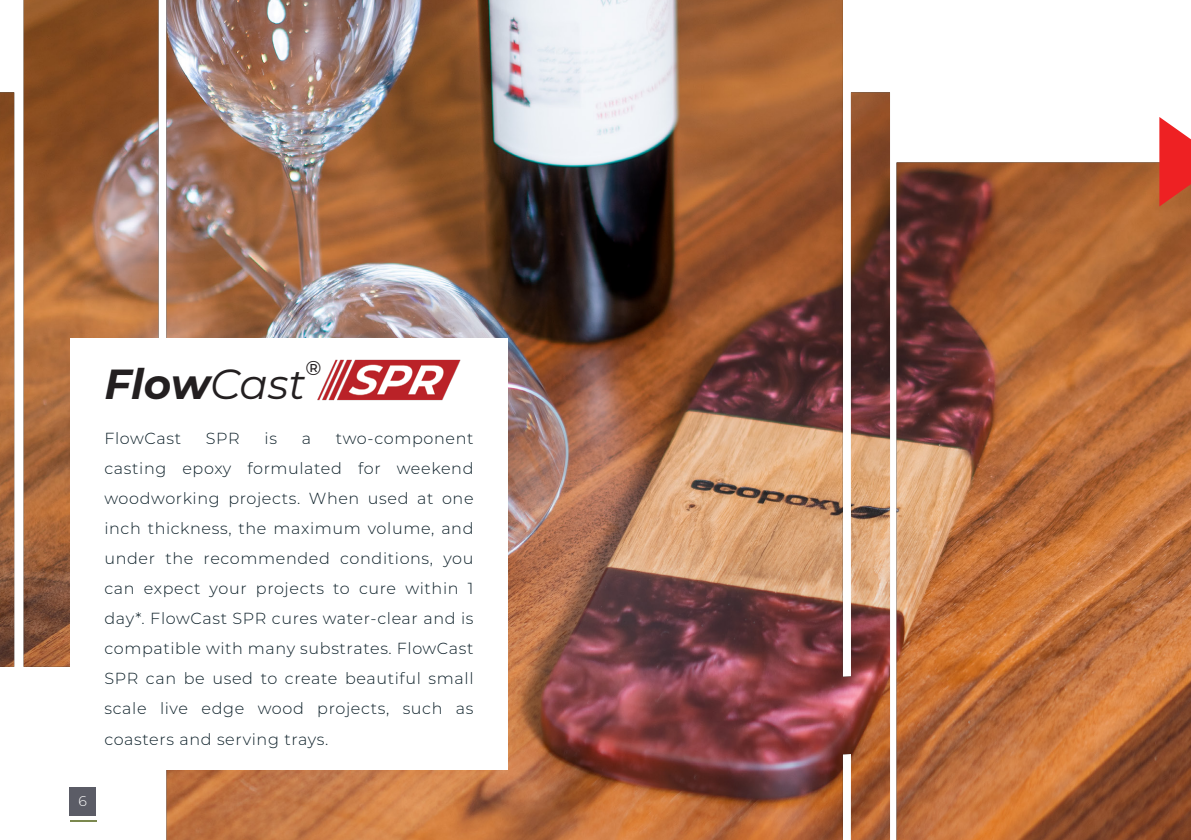
<style>
.page{position:relative;width:1191px;height:840px;background:#fff}
.page>*{position:absolute;margin:0;border:0;box-sizing:border-box;transform-origin:0 0}
.t1{font:italic 700 42px "Montserrat";color:#231f20}
.t2{font:500 20px "Montserrat";color:#231f20}
.t3{font:300 16px/30px "Montserrat";letter-spacing:.04em;color:#0d2029;text-align:justify}
.t4{font:300 14px "Montserrat";color:#fff}
.s1{font-weight:400}
</style>
<div class="page">
<img style="left:0;top:0;width:1191px;height:839px">
<div style="left:70px;top:338px;width:437px;height:431px;background:#fff"></div>
<div style="left:69px;top:786px;width:27px;height:29px;background:#5b5c66"></div>
<hr style="left:70px;top:819px;width:26px;height:2px;background:#768347">
<svg style="left:1159px;top:117px;width:32px;height:89px;background:#e74641"></svg>
<img style="left:317px;top:359px;width:144px;height:42px">
<p class="t1" style="left:104px;top:353px;width:203px">Flow<span class="s1">Cast</span></p>
<p class="t2" style="left:306px;top:353px;width:18px">®</p>
<p class="t3" style="left:104px;top:423px;width:78px">FlowCast</p>
<p class="t3" style="left:206px;top:423px;width:35px">SPR</p>
<p class="t3" style="left:264px;top:423px;width:14px">is</p>
<p class="t3" style="left:302px;top:423px;width:11px">a</p>
<p class="t3" style="left:104px;top:423px;width:371px;text-indent:231px">two-component casting epoxy formulated for weekend woodworking projects. When used at one inch thickness, the maximum volume, and under the recommended conditions, you can expect your projects to cure within 1 day*. FlowCast SPR cures water-clear and is compatible with many substrates. FlowCast SPR can be used to create beautiful small scale live edge wood projects, such as coasters and serving trays.</p>
<p class="t4" style="left:79px;top:791px;width:10px">6</p>
</div>
